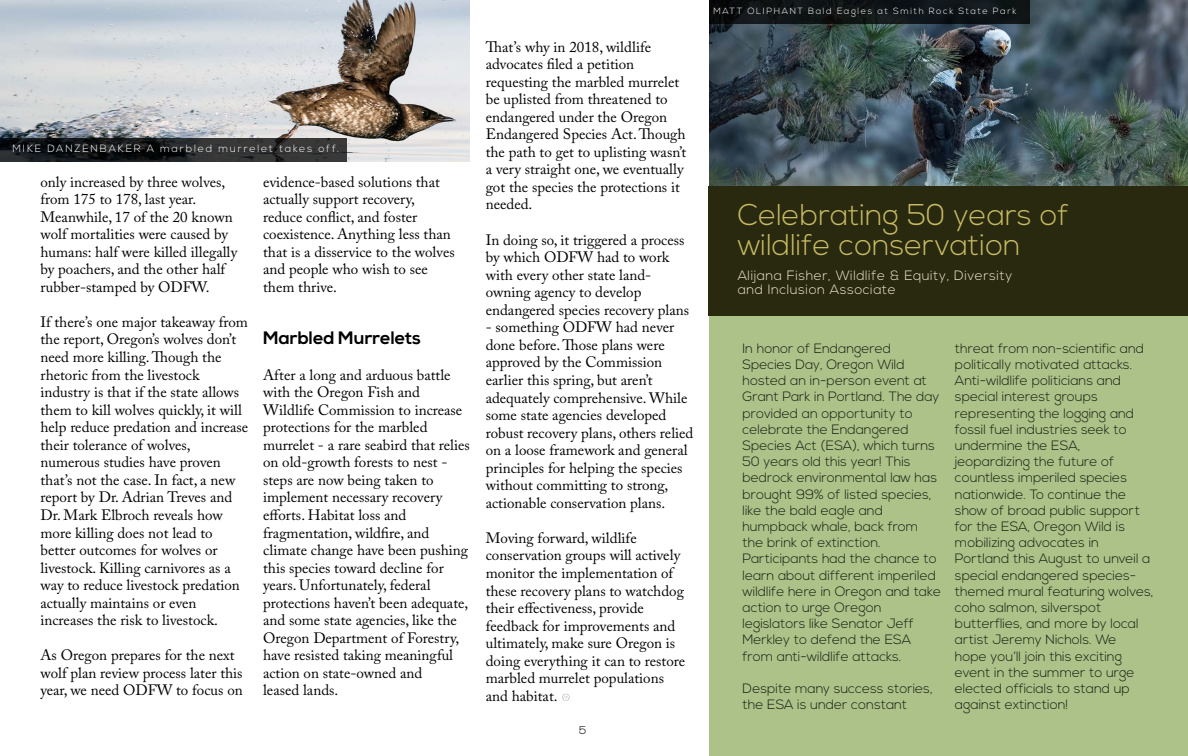
<style>
.page{position:relative;width:1188px;height:756px;background:#fff}
.page>*{position:absolute;margin:0;border:0;box-sizing:border-box;transform-origin:0 0}
.t1{font:300 30px/30px "Nexa";color:#c9bb65}
.t2{font:700 18px "Nexa";color:#000}
.t3{font:15px/17.5px "Adobe Caslon Pro";color:#000}
.t4{font:300 13.5px/16.2px "Nexa";color:#141a0f}
.t5{font:300 13.5px/13.5px "Nexa";letter-spacing:.04em;color:#f5ead4}
.t6{font:700 12px "Walkway";color:#000}
.t7{font:300 10.5px "Nexa";letter-spacing:.17em;color:#fff}
.t8{font:300 9px "Nexa";letter-spacing:.175em;color:#fff}
</style>
<div class="page">
<div style="left:709px;top:0;width:479px;height:756px;background:#acc289"></div>
<svg style="left:562px;top:694px;width:8px;height:7px"></svg>
<img style="left:709px;top:0;width:479px;height:186px">
<div style="left:708px;top:186px;width:480px;height:130px;background:#28290e"></div>
<div style="left:709px;top:0;width:321px;height:24px;background:linear-gradient(to right,#0e1113,#10171a)"></div>
<img style="left:0;top:0;width:470px;height:162px">
<svg style="left:0;top:138px;width:347px;height:24px;background:#212325"></svg>
<p class="t7" style="left:12px;top:143px;width:328px">MIKE DANZENBAKER A marbled murrelet takes off.</p>
<p class="t3" style="left:40px;top:173px;width:198px">only increased by three wolves, from 175 to 178, last year.<br>Meanwhile, 17 of the 20 known wolf mortalities were caused by humans: half were killed illegally by poachers, and the other half rubber-stamped by ODFW.</p>
<p class="t3" style="left:40px;top:313px;width:209px">If there’s one major takeaway from the report, Oregon’s wolves don’t need more killing. Though the rhetoric from the livestock industry is that if the state allows them to kill wolves quickly, it will help reduce predation and increase their tolerance of wolves, numerous studies have proven that’s not the case. In fact, a new report by Dr. Adrian Treves and<br>Dr. Mark Elbroch reveals how more killing does not lead to better outcomes for wolves or livestock. Killing carnivores as a way to reduce livestock predation actually maintains or even increases the risk to livestock.</p>
<p class="t3" style="left:40px;top:646px;width:204px">As Oregon prepares for the next wolf plan review process later this year, we need ODFW to focus on</p>
<p class="t3" style="left:263px;top:173px;width:193px">evidence-based solutions that actually support recovery, reduce conflict, and foster coexistence. Anything less than that is a disservice to the wolves and people who wish to see them thrive.</p>
<p class="t2" style="left:263px;top:328px;width:159px">Marbled Murrelets</p>
<p class="t3" style="left:263px;top:366px;width:208px">After a long and arduous battle with the Oregon Fish and<br>Wildlife Commission to increase protections for the marbled murrelet - a rare seabird that relies on old-growth forests to nest - steps are now being taken to implement necessary recovery efforts. Habitat loss and fragmentation, wildfire, and climate change have been pushing this species toward decline for years. Unfortunately, federal protections haven’t been adequate, and some state agencies, like the<br>Oregon Department of Forestry, have resisted taking meaningful action on state-owned and<br>leased lands.</p>
<p class="t3" style="left:486px;top:38px;width:202px">That’s why in 2018, wildlife advocates filed a petition requesting the marbled murrelet be uplisted from threatened to endangered under the Oregon<br>Endangered Species Act. Though the path to get to uplisting wasn’t a very straight one, we eventually got the species the protections it needed.</p>
<p class="t3" style="left:486px;top:231px;width:205px">In doing so, it triggered a process by which ODFW had to work with every other state land&shy;owning agency to develop endangered species recovery plans</p>
<p class="t3" style="left:486px;top:318px;width:209px">- something ODFW had never done before. Those plans were approved by the Commission earlier this spring, but aren’t adequately comprehensive. While some state agencies developed robust recovery plans, others relied on a loose framework and general principles for helping the species without committing to strong, actionable conservation plans.</p>
<p class="t3" style="left:486px;top:529px;width:201px">Moving forward, wildlife conservation groups will actively monitor the implementation of these recovery plans to watchdog their effectiveness, provide feedback for improvements and ultimately, make sure Oregon is doing everything it can to restore marbled murrelet populations and habitat.</p>
<p class="t6" style="left:579px;top:724px;width:9px">5</p>
<p class="t8" style="left:713px;top:6px;width:305px">MATT OLIPHANT Bald Eagles at Smith Rock State Park</p>
<h1 class="t1" style="left:738px;top:201px;width:333px">Celebrating 50 years of wildlife conservation</h1>
<p class="t5" style="left:738px;top:269px;width:276px">Alijana Fisher, Wildlife &amp; Equity, Diversity and Inclusion Associate</p>
<p class="t4" style="left:743px;top:341px;width:200px">In honor of Endangered<br>Species Day, Oregon Wild hosted an in-person event at<br>Grant Park in Portland. The day provided an opportunity to celebrate the Endangered<br>Species Act (ESA), which turns<br>50 years old this year! This bedrock environmental law has brought 99% of listed species, like the bald eagle and humpback whale, back from the brink of extinction.<br>Participants had the chance to learn about different imperiled wildlife here in Oregon and take action to urge Oregon legislators like Senator Jeff<br>Merkley to defend the ESA from anti-wildlife attacks.</p>
<p class="t4" style="left:743px;top:681px;width:192px">Despite many success stories, the ESA is under constant</p>
<p class="t4" style="left:955px;top:341px;width:200px">threat from non-scientific and politically motivated attacks.<br>Anti-wildlife politicians and special interest groups representing the logging and fossil fuel industries seek to undermine the ESA, jeopardizing the future of countless imperiled species nationwide. To continue the show of broad public support for the ESA, Oregon Wild is mobilizing advocates in<br>Portland this August to unveil a special endangered species&shy;themed mural featuring wolves, coho salmon, silverspot butterflies, and more by local artist Jeremy Nichols. We<br>hope you’ll join this exciting event in the summer to urge elected officials to stand up against extinction!</p>
</div>
